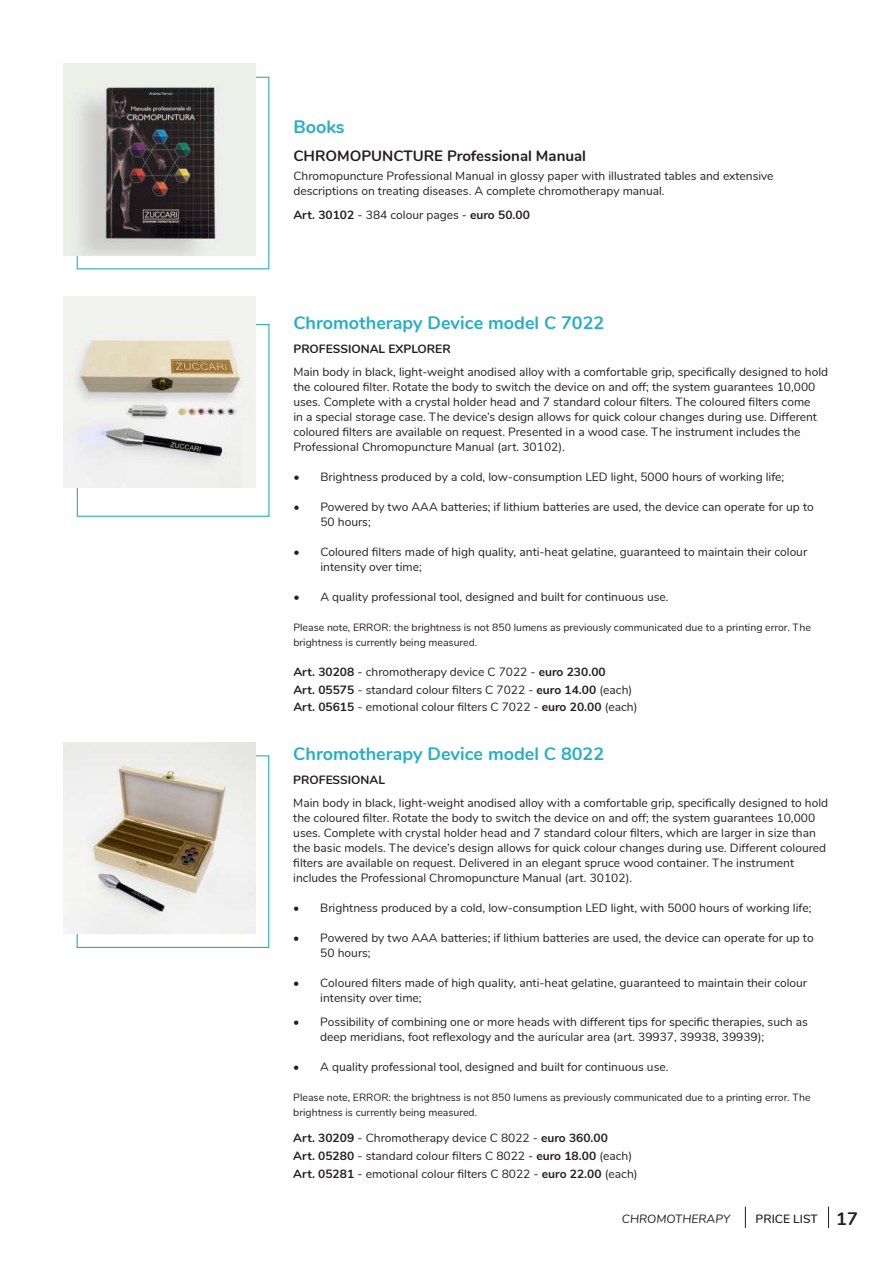
<style>
.page{position:relative;width:893px;height:1263px;background:#fff}
.page>*{position:absolute;margin:0;border:0;box-sizing:border-box;transform-origin:0 0}
.t1{font:700 18px "Nunito";color:#26afc4}
.t2{font:700 15px "Nunito";color:#231f20}
.t3{font:12px/15px "Nunito";color:#231f20}
.t4{font:700 12px "Nunito";color:#231f20}
.t5{font:italic 12px "Nunito";color:#231f20}
.t6{font:600 12px "Nunito";color:#231f20}
.t7{font:10.5px/15px "Nunito";color:#231f20}
.s1{font-weight:400}
.s2{font-weight:700}
.s3{font-weight:700;font-size:18px}
</style>
<div class="page">
<div style="left:77px;top:755px;width:192px;height:193px;border:1px solid #26afc4"></div>
<div style="left:77px;top:77px;width:192px;height:192px;border:1px solid #26afc4"></div>
<img style="left:64px;top:742px;width:191px;height:192px">
<div style="left:77px;top:324px;width:192px;height:193px;border:1px solid #26afc4"></div>
<img style="left:64px;top:64px;width:191px;height:191px">
<img style="left:64px;top:296px;width:191px;height:192px">
<svg style="left:828px;top:1206px;width:1px;height:22px"></svg>
<svg style="left:745px;top:1206px;width:1px;height:22px"></svg>
<h1 class="t1" style="left:293px;top:114px;width:53px">Books</h1>
<p class="t2" style="left:293px;top:145px;width:294px">CHROMOPUNCTURE Professional Manual</p>
<p class="t3" style="left:293px;top:168px;width:482px">Chromopuncture Professional Manual in glossy paper with illustrated tables and extensive descriptions on treating diseases. A complete chromotherapy manual.</p>
<p class="t4" style="left:293px;top:206px;width:238px">Art. 30102 <span class="s1">- 384 colour pages -</span> euro 50.00</p>
<h1 class="t1" style="left:293px;top:310px;width:312px">Chromotherapy Device model C 7022</h1>
<p class="t4" style="left:293px;top:340px;width:159px">PROFESSIONAL EXPLORER</p>
<p class="t3" style="left:293px;top:364px;width:536px">Main body in black, light-weight anodised alloy with a comfortable grip, specifically designed to hold the coloured filter. Rotate the body to switch the device on and off; the system guarantees 10,000 uses. Complete with a crystal holder head and 7 standard colour filters. The coloured filters come<br>in a special storage case. The device’s design allows for quick colour changes during use. Different coloured filters are available on request. Presented in a wood case. The instrument includes the Professional Chromopuncture Manual (art. 30102).</p>
<p class="t3" style="left:293px;top:469px;width:492px">• Brightness produced by a cold, low-consumption LED light, 5000 hours of working life;</p>
<p class="t3" style="left:320px;top:499px;width:495px;text-indent:-27px">• Powered by two AAA batteries; if lithium batteries are used, the device can operate for up to<br>50 hours;</p>
<p class="t3" style="left:320px;top:544px;width:488px;text-indent:-27px">• Coloured filters made of high quality, anti-heat gelatine, guaranteed to maintain their colour intensity over time;</p>
<p class="t3" style="left:293px;top:589px;width:377px">• A quality professional tool, designed and built for continuous use.</p>
<p class="t7" style="left:293px;top:620px;width:519px">Please note, ERROR: the brightness is not 850 lumens as previously communicated due to a printing error. The brightness is currently being measured.</p>
<p class="t3" style="left:293px;top:663px;width:346px;line-height:17.1px"><span class="s2">Art. 30208</span> - chromotherapy device C 7022 - <span class="s2">euro 230.00<br>Art. 05575</span> - standard colour filters C 7022 - <span class="s2">euro 14.00</span> (each)<br><span class="s2">Art. 05615</span> - emotional colour filters C 7022 - <span class="s2">euro 20.00</span> (each)</p>
<h1 class="t1" style="left:293px;top:740px;width:312px">Chromotherapy Device model C 8022</h1>
<p class="t4" style="left:293px;top:770px;width:93px">PROFESSIONAL</p>
<p class="t3" style="left:293px;top:795px;width:536px">Main body in black, light-weight anodised alloy with a comfortable grip, specifically designed to hold the coloured filter. Rotate the body to switch the device on and off; the system guarantees 10,000 uses. Complete with crystal holder head and 7 standard colour filters, which are larger in size than the basic models. The device’s design allows for quick colour changes during use. Different coloured filters are available on request. Delivered in an elegant spruce wood container. The instrument includes the Professional Chromopuncture Manual (art. 30102).</p>
<p class="t3" style="left:293px;top:900px;width:520px">• Brightness produced by a cold, low-consumption LED light, with 5000 hours of working life;</p>
<p class="t3" style="left:320px;top:930px;width:495px;text-indent:-27px">• Powered by two AAA batteries; if lithium batteries are used, the device can operate for up to<br>50 hours;</p>
<p class="t3" style="left:320px;top:975px;width:488px;text-indent:-27px">• Coloured filters made of high quality, anti-heat gelatine, guaranteed to maintain their colour intensity over time;</p>
<p class="t3" style="left:320px;top:1013px;width:489px;text-indent:-27px">• Possibility of combining one or more heads with different tips for specific therapies, such as deep meridians, foot reflexology and the auricular area (art. 39937, 39938, 39939);</p>
<p class="t3" style="left:293px;top:1058px;width:377px">• A quality professional tool, designed and built for continuous use.</p>
<p class="t7" style="left:293px;top:1089px;width:519px">Please note, ERROR: the brightness is not 850 lumens as previously communicated due to a printing error. The brightness is currently being measured.</p>
<p class="t3" style="left:293px;top:1128px;width:346px;line-height:18px"><span class="s2">Art. 30209</span> - Chromotherapy device C 8022 - <span class="s2">euro 360.00<br>Art. 05280</span> - standard colour filters C 8022 - <span class="s2">euro 18.00</span> (each)<br><span class="s2">Art. 05281</span> - emotional colour filters C 8022 - <span class="s2">euro 22.00</span> (each)</p>
<p class="t5" style="left:622px;top:1210px;width:110px">CHROMOTHERAPY</p>
<p class="t6" style="left:756px;top:1210px;width:104px">PRICE LIST <span class="s3">17</span></p>
</div>
